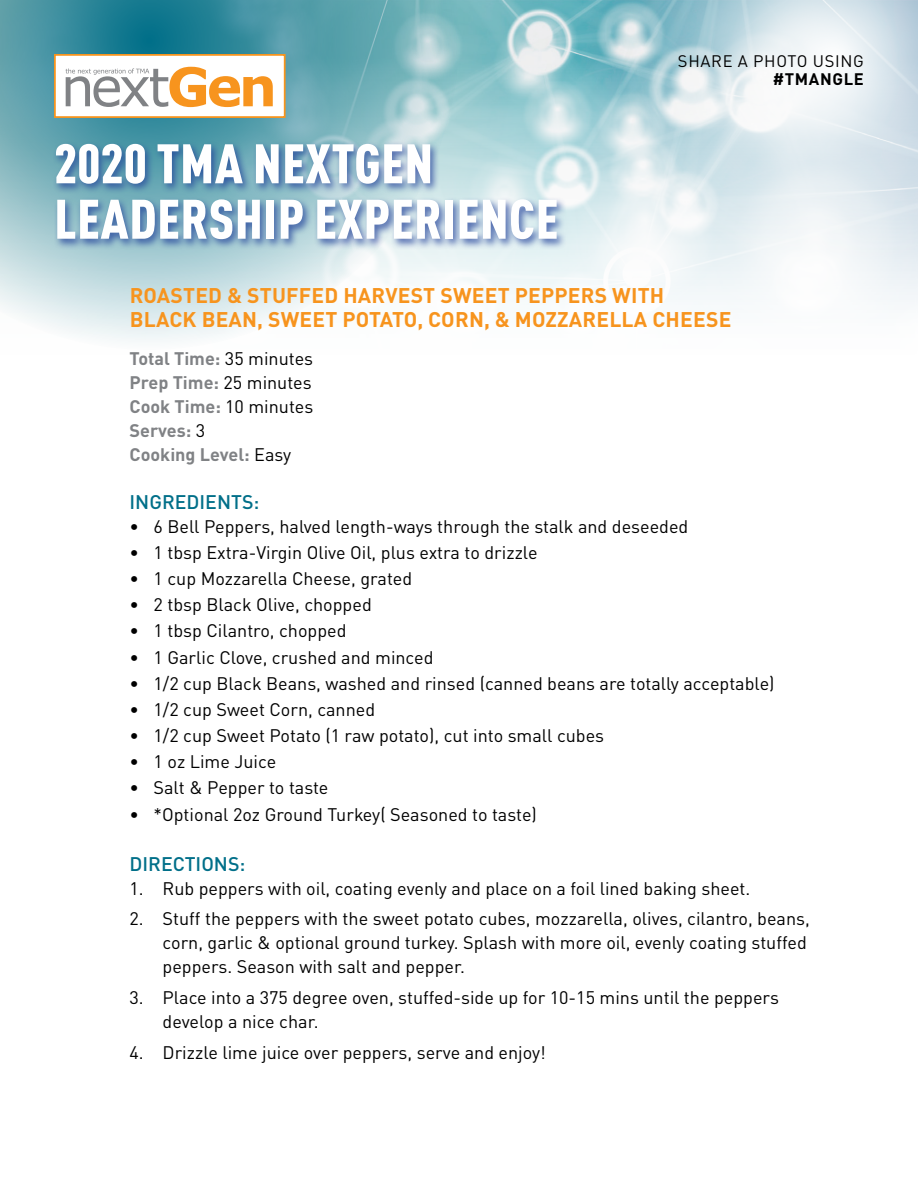
<style>
.page{position:relative;width:918px;height:1188px;background:#fff}
.page>*{position:absolute;margin:0;border:0;box-sizing:border-box;transform-origin:0 0}
.t1{font:900 condensed 54.75px/55.5px "DINOT";letter-spacing:.01em;color:#fff}
.t2{font:700 21px/24px "DINOT";letter-spacing:.01em;color:#f7941e}
.t3{font:500 19.5px "DINOT";color:#006f89}
.t4{font:18px/24px "DINOT";color:#000}
.t5{font:700 18px/24px "DINOT";color:#808285}
.t6{font:16.5px "DINOT";letter-spacing:.04em;color:#000}
.t7{font:700 16.5px "DINOT";letter-spacing:.04em;color:#000}
.s1{font-weight:400;color:#000}
</style>
<div class="page">
<img style="left:459px;top:0;width:459px;height:302px">
<svg style="left:0;top:0;width:459px;height:341px"></svg>
<svg style="left:622px;top:0;width:296px;height:270px"></svg>
<div style="left:55px;top:55px;width:230px;height:62px;background:#fff"></div>
<svg style="left:66px;top:67px;width:207px;height:40px"></svg>
<div style="left:54px;top:54px;width:232px;height:64px;border:2px solid #f7941e"></div>
<div style="left:53px;top:140px;width:514px;height:110px;background:#21409a;opacity:.75"></div>
<h1 class="t1" style="left:54px;top:135px;width:506px">2020 TMA NEXTGEN<br>LEADERSHIP EXPERIENCE</h1>
<p class="t6" style="left:678px;top:50px;width:187px">SHARE A PHOTO USING</p>
<p class="t7" style="left:773px;top:68px;width:93px">#TMANGLE</p>
<p class="t2" style="left:130px;top:283px;width:603px">ROASTED &amp; STUFFED HARVEST SWEET PEPPERS WITH<br>BLACK BEAN, SWEET POTATO, CORN, &amp; MOZZARELLA CHEESE</p>
<p class="t5" style="left:130px;top:346px;width:185px">Total Time: <span class="s1">35 minutes<br></span>Prep Time: <span class="s1">25 minutes<br></span>Cook Time: <span class="s1">10 minutes<br></span>Serves: <span class="s1">3<br></span>Cooking Level: <span class="s1">Easy</span></p>
<p class="t3" style="left:130px;top:489px;width:131px">INGREDIENTS:</p>
<p class="t4" style="left:130px;top:514px;width:560px">• 6 Bell Peppers, halved length-ways through the stalk and deseeded</p>
<p class="t4" style="left:130px;top:540px;width:410px">• 1 tbsp Extra-Virgin Olive Oil, plus extra to drizzle</p>
<p class="t4" style="left:130px;top:566px;width:284px">• 1 cup Mozzarella Cheese, grated</p>
<p class="t4" style="left:130px;top:592px;width:244px">• 2 tbsp Black Olive, chopped</p>
<p class="t4" style="left:130px;top:619px;width:218px">• 1 tbsp Cilantro, chopped</p>
<p class="t4" style="left:130px;top:645px;width:305px">• 1 Garlic Clove, crushed and minced</p>
<p class="t4" style="left:130px;top:671px;width:647px">• 1/2 cup Black Beans, washed and rinsed (canned beans are totally acceptable)</p>
<p class="t4" style="left:130px;top:697px;width:247px">• 1/2 cup Sweet Corn, canned</p>
<p class="t4" style="left:130px;top:723px;width:476px">• 1/2 cup Sweet Potato (1 raw potato), cut into small cubes</p>
<p class="t4" style="left:130px;top:749px;width:148px">• 1 oz Lime Juice</p>
<p class="t4" style="left:130px;top:776px;width:200px">• Salt &amp; Pepper to taste</p>
<p class="t4" style="left:130px;top:802px;width:409px">• *Optional 2oz Ground Turkey( Seasoned to taste)</p>
<p class="t3" style="left:130px;top:851px;width:117px">DIRECTIONS:</p>
<p class="t4" style="left:130px;top:876px;width:622px">1. Rub peppers with oil, coating evenly and place on a foil lined baking sheet.</p>
<p class="t4" style="left:163px;top:907px;width:649px;text-indent:-33px">2. Stuff the peppers with the sweet potato cubes, mozzarella, olives, cilantro, beans, corn, garlic &amp; optional ground turkey. Splash with more oil, evenly coating stuffed peppers. Season with salt and pepper.</p>
<p class="t4" style="left:163px;top:985px;width:618px;text-indent:-33px">3. Place into a 375 degree oven, stuffed-side up for 10-15 mins until the peppers develop a nice char.</p>
<p class="t4" style="left:130px;top:1040px;width:418px">4. Drizzle lime juice over peppers, serve and enjoy!</p>
</div>
